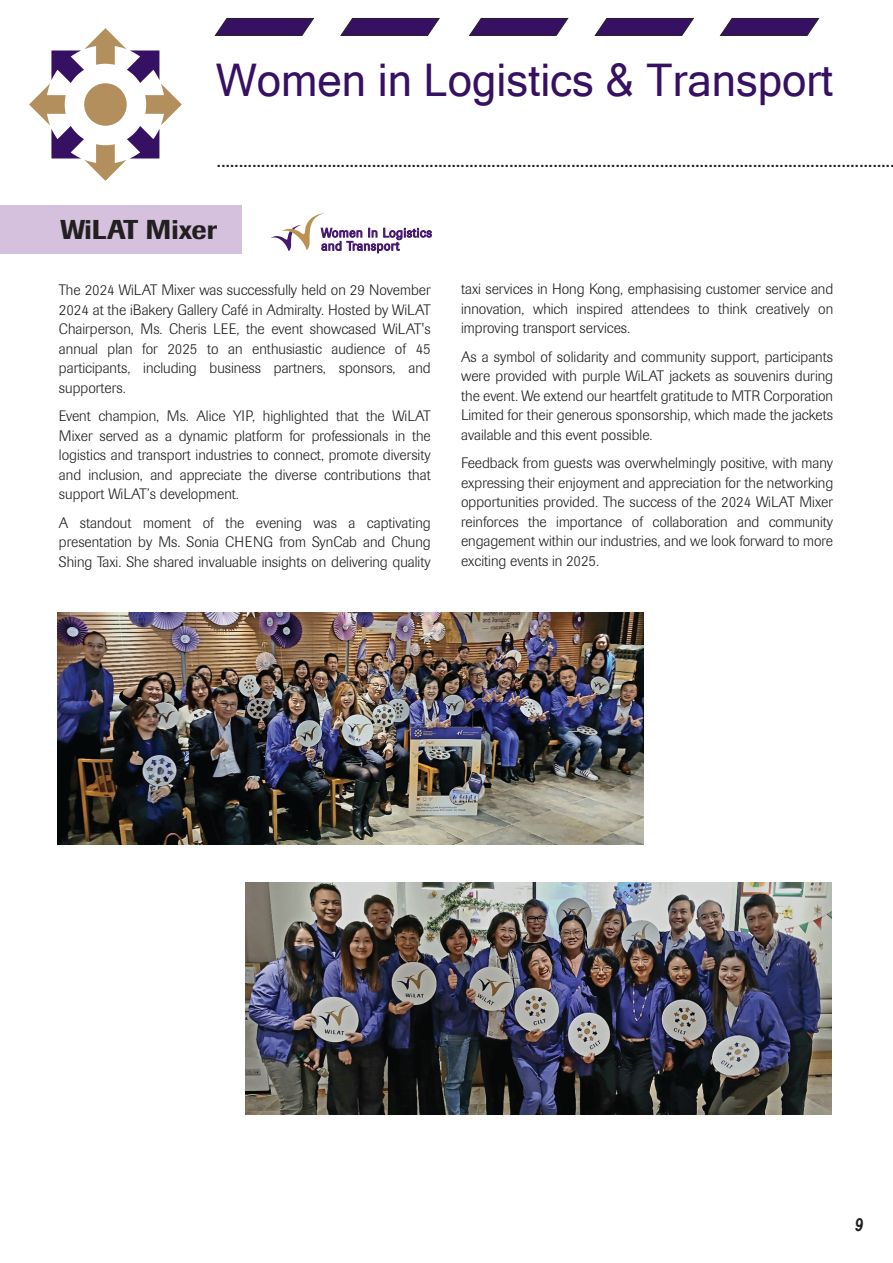
<style>
.page{position:relative;width:893px;height:1263px;background:#fff}
.page>*{position:absolute;margin:0;border:0;box-sizing:border-box;transform-origin:0 0}
.t1{font:45px "Microsoft Sans Serif";color:#361163}
.t2{font:500 27px "Imago";color:#231f20}
.t3{font:22.5px "Microsoft Sans Serif";color:#231f20}
.t4{font:italic 700 18px "Arial";color:#231f20;scale:.85 1}
.t5{font:300 15px/19.5px "Imago";color:#231f20;text-align:justify}
</style>
<div class="page">
<svg style="left:215px;top:18px;width:99px;height:18px;background:#4a2e6d"></svg>
<svg style="left:340px;top:18px;width:100px;height:18px;background:#4c306e"></svg>
<svg style="left:469px;top:18px;width:99px;height:18px;background:#4b2e6d"></svg>
<svg style="left:595px;top:18px;width:99px;height:18px;background:#4a2e6d"></svg>
<svg style="left:720px;top:18px;width:99px;height:18px;background:#4a2e6d"></svg>
<div style="left:0;top:205px;width:242px;height:48px;background:#d5c0dd"></div>
<svg style="left:29px;top:28px;width:153px;height:153px"></svg>
<div style="left:84px;top:83px;width:43px;height:43px;background:#b38f5e;border-radius:50%"></div>
<img style="left:58px;top:612px;width:586px;height:233px">
<img style="left:246px;top:882px;width:586px;height:233px">
<svg style="left:271px;top:213px;width:161px;height:40px"></svg>
<h1 class="t1" style="left:216px;top:54px;width:619px">Women in Logistics &amp; Transport</h1>
<h3 class="t3" style="left:216px;top:146px;width:681px">.........................................................................................................................................................</h3>
<h2 class="t2" style="left:60px;top:213px;width:158px">WiLAT Mixer</h2>
<p class="t5" style="left:59px;top:280px;width:373px">The 2024 WiLAT Mixer was successfully held on 29 November 2024 at the iBakery Gallery Café in Admiralty. Hosted by WiLAT Chairperson, Ms. Cheris LEE, the event showcased WiLAT's annual plan for 2025 to an enthusiastic audience of 45 participants, including business partners, sponsors, and supporters.</p>
<p class="t5" style="left:59px;top:406px;width:373px">Event champion, Ms. Alice YIP, highlighted that the WiLAT Mixer served as a dynamic platform for professionals in the logistics and transport industries to connect, promote diversity and inclusion, and appreciate the diverse contributions that support WiLAT’s development.</p>
<p class="t5" style="left:59px;top:513px;width:373px">A standout moment of the evening was a captivating presentation by Ms. Sonia CHENG from SynCab and Chung Shing Taxi. She shared invaluable insights on delivering quality</p>
<p class="t5" style="left:461px;top:280px;width:374px">taxi services in Hong Kong, emphasising customer service and innovation, which inspired attendees to think creatively on improving transport services.</p>
<p class="t5" style="left:461px;top:347px;width:373px">As a symbol of solidarity and community support, participants were provided with purple WiLAT jackets as souvenirs during the event. We extend our heartfelt gratitude to MTR Corporation Limited for their generous sponsorship, which made the jackets available and this event possible.</p>
<p class="t5" style="left:461px;top:454px;width:374px">Feedback from guests was overwhelmingly positive, with many expressing their enjoyment and appreciation for the networking opportunities provided. The success of the 2024 WiLAT Mixer reinforces the importance of collaboration and community engagement within our industries, and we look forward to more exciting events in 2025.</p>
<p class="t4" style="left:854px;top:1213px;width:12px">9</p>
</div>
